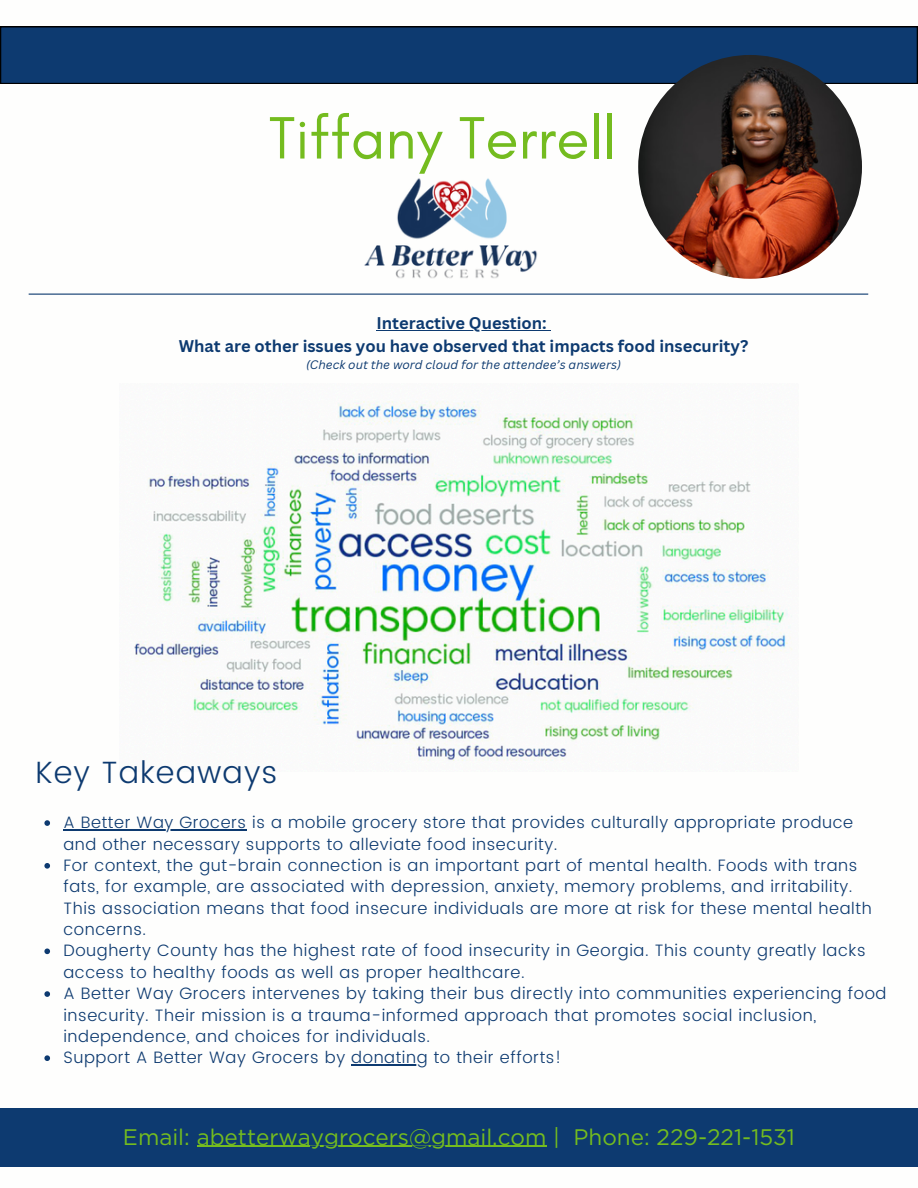
<style>
.page{position:relative;width:918px;height:1188px;background:#fff}
.page>*{position:absolute;margin:0;border:0;box-sizing:border-box;transform-origin:0 0}
.t1{font:60.75px "Glacial Indifference";color:#74bc1f}
.t2{font:300 30.75px "Poppins";letter-spacing:.035em;color:#0d3a70}
.t3{font:22.5px "Gotham";color:#74bc1f}
.t4{font:300 16.5px/21.3px "Poppins";letter-spacing:.035em;color:#0d3a70}
.t5{font:700 16.5px/23px "Canva Sans";color:#0d3a70;text-align:center}
.t6{font:italic 12px "Canva Sans";color:#0d3a70}
</style>
<div class="page">
<svg style="left:0;top:26px;width:918px;height:58px;background:#0c376a"></svg>
<img style="left:638px;top:55px;width:224px;height:224px;border-radius:50%">
<div style="left:0;top:1109px;width:918px;height:57px;background:#0d3a70"></div>
<hr style="left:197px;top:1146px;width:349px;height:1px;background:#74bc1f">
<img style="left:364px;top:178px;width:174px;height:101px">
<img style="left:134px;top:401px;width:659px;height:360px">
<svg style="left:44px;top:820px;width:6px;height:6px"></svg>
<hr style="left:63px;top:829px;width:184px;height:1px;background:#0d3a70">
<svg style="left:44px;top:863px;width:6px;height:6px"></svg>
<svg style="left:44px;top:949px;width:6px;height:5px"></svg>
<svg style="left:44px;top:991px;width:6px;height:6px"></svg>
<svg style="left:44px;top:1055px;width:6px;height:6px"></svg>
<hr style="left:351px;top:1064px;width:77px;height:2px;background:#0d3a70">
<hr style="left:29px;top:294px;width:839px;height:1px;background:#0d3a70">
<hr style="left:376px;top:330px;width:171px;height:1px;background:#0d3a70">
<p class="t1" style="left:269px;top:101px;width:349px">Tiffany Terrell</p>
<h3 class="t5" style="left:179px;top:311px;width:571px">Interactive Question:<br>What are other issues you have observed that impacts food insecurity?</h3>
<p class="t6" style="left:306px;top:356px;width:316px">(Check out the word cloud for the attendee’s answers)</p>
<p class="t2" style="left:35px;top:754px;width:244px">Key Takeaways</p>
<p class="t4" style="left:63px;top:812px;width:791px">A Better Way Grocers is a mobile grocery store that provides culturally appropriate produce and other necessary supports to alleviate food insecurity.</p>
<h2 class="t4" style="left:63px;top:855px;width:810px">For context, the gut-brain connection is an important part of mental health. Foods with trans fats, for example, are associated with depression, anxiety, memory problems, and irritability.<br>This association means that food insecure individuals are more at risk for these mental health concerns.</h2>
<p class="t4" style="left:63px;top:940px;width:804px">Dougherty County has the highest rate of food insecurity in Georgia. This county greatly lacks access to healthy foods as well as proper healthcare.</p>
<p class="t4" style="left:63px;top:983px;width:825px">A Better Way Grocers intervenes by taking their bus directly into communities experiencing food insecurity. Their mission is a trauma-informed approach that promotes social inclusion, independence, and choices for individuals.</p>
<p class="t4" style="left:63px;top:1047px;width:500px">Support A Better Way Grocers by donating to their efforts!</p>
<h1 class="t3" style="left:123px;top:1123px;width:674px">Email: abetterwaygrocers@gmail.com | Phone: 229-221-1531</h1>
</div>
